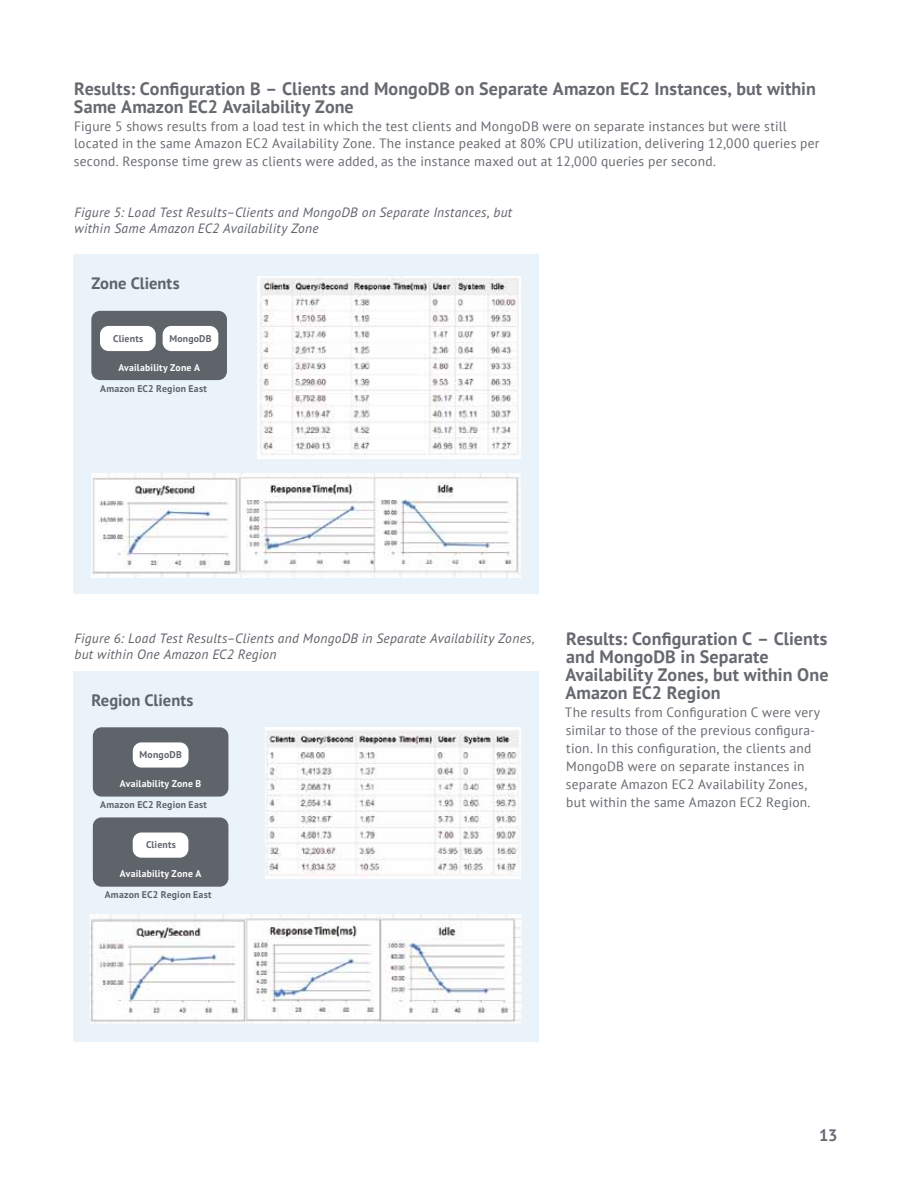
<style>
.page{position:relative;width:918px;height:1188px;background:#fff}
.page>*{position:absolute;margin:0;border:0;box-sizing:border-box;transform-origin:0 0}
.t1{font:700 18px/18px "PT Sans";letter-spacing:.005em;color:#666a70}
.t2{font:700 16.5px "PT Sans";color:#5f636a}
.t3{font:700 16.5px "PT Sans";color:#666a70}
.t4{font:13.5px/18px "PT Sans";letter-spacing:.015em;color:#666a70}
.t5{font:italic 13.5px/16.2px "PT Sans";letter-spacing:.02em;color:#5f636a}
.t6{font:700 9.75px "PT Sans";letter-spacing:.02em;color:#5f636a}
.t7{font:700 9.75px "PT Sans";letter-spacing:.02em;color:#fff}
</style>
<div class="page">
<div style="left:73px;top:255px;width:465px;height:339px;background:#e9f3f9"></div>
<img style="left:258px;top:276px;width:263px;height:182px">
<img style="left:91px;top:474px;width:430px;height:103px">
<div style="left:91px;top:311px;width:136px;height:69px;background:#5f636a;border-radius:9px"></div>
<div style="left:100px;top:326px;width:56px;height:25px;background:#fff;border-radius:9px"></div>
<div style="left:163px;top:326px;width:55px;height:25px;background:#fff;border-radius:9px"></div>
<div style="left:73px;top:671px;width:465px;height:371px;background:#e9f3f9"></div>
<img style="left:265px;top:727px;width:256px;height:152px">
<img style="left:90px;top:914px;width:432px;height:110px">
<div style="left:93px;top:817px;width:135px;height:70px;background:#5f636a;border-radius:9px"></div>
<div style="left:133px;top:833px;width:55px;height:25px;background:#fff;border-radius:9px"></div>
<div style="left:93px;top:727px;width:135px;height:70px;background:#5f636a;border-radius:9px"></div>
<div style="left:133px;top:742px;width:56px;height:26px;background:#fff;border-radius:9px"></div>
<h1 class="t1" style="left:74px;top:79px;width:743px">Results: Configuration B – Clients and MongoDB on Separate Amazon EC2 Instances, but within<br>Same Amazon EC2 Availability Zone</h1>
<p class="t4" style="left:74px;top:116px;width:747px">Figure 5 shows results from a load test in which the test clients and MongoDB were on separate instances but were still located in the same Amazon EC2 Availability Zone. The instance peaked at 80% CPU utilization, delivering 12,000 queries per second. Response time grew as clients were added, as the instance maxed out at 12,000 queries per second.</p>
<p class="t5" style="left:75px;top:204px;width:439px">Figure 5: Load Test Results–Clients and MongoDB on Separate Instances, but within Same Amazon EC2 Availability Zone</p>
<p class="t2" style="left:91px;top:273px;width:90px">Zone Clients</p>
<p class="t6" style="left:113px;top:332px;width:32px">Clients</p>
<p class="t6" style="left:169px;top:332px;width:44px">MongoDB</p>
<p class="t7" style="left:118px;top:361px;width:83px">Availability Zone A</p>
<p class="t6" style="left:100px;top:382px;width:108px">Amazon EC2 Region East</p>
<p class="t5" style="left:75px;top:630px;width:462px">Figure 6: Load Test Results–Clients and MongoDB in Separate Availability Zones, but within One Amazon EC2 Region</p>
<p class="t2" style="left:91px;top:689px;width:104px">Region Clients</p>
<p class="t6" style="left:140px;top:748px;width:44px">MongoDB</p>
<p class="t7" style="left:120px;top:777px;width:83px">Availability Zone B</p>
<p class="t6" style="left:100px;top:798px;width:108px">Amazon EC2 Region East</p>
<p class="t6" style="left:146px;top:838px;width:32px">Clients</p>
<p class="t7" style="left:120px;top:867px;width:83px">Availability Zone A</p>
<p class="t6" style="left:105px;top:888px;width:108px">Amazon EC2 Region East</p>
<h1 class="t1" style="left:565px;top:630px;width:265px">Results: Configuration C – Clients and MongoDB in Separate<br>Availability Zones, but within One<br>Amazon EC2 Region</h1>
<p class="t4" style="left:565px;top:703px;width:257px">The results from Configuration C were very similar to those of the previous configura&shy;tion. In this configuration, the clients and MongoDB were on separate instances in separate Amazon EC2 Availability Zones, but within the same Amazon EC2 Region.</p>
<p class="t3" style="left:819px;top:1124px;width:20px">13</p>
</div>
